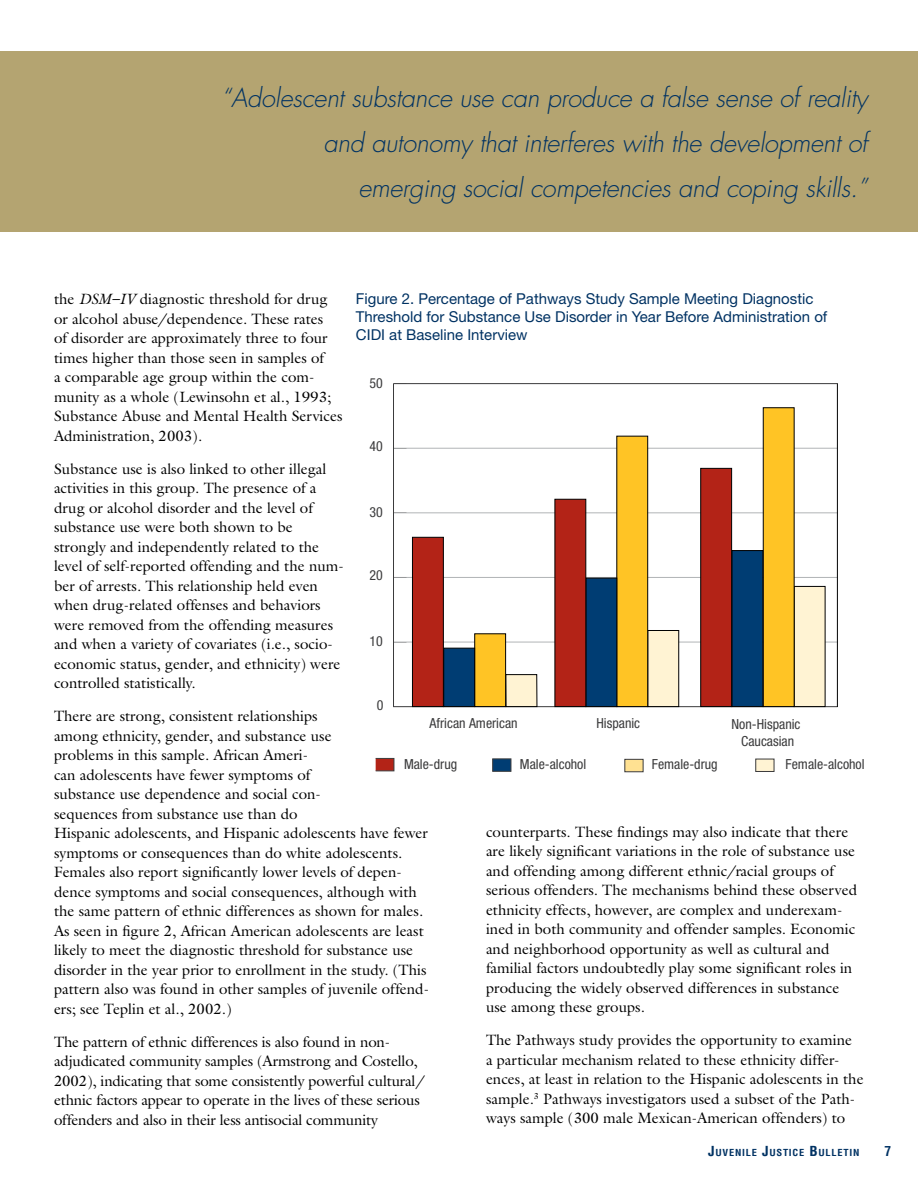
<style>
.page{position:relative;width:918px;height:1188px;background:#fff}
.page>*{position:absolute;margin:0;border:0;box-sizing:border-box;transform-origin:0 0}
.t1{font:italic 300 25.5px/45px "Futura Std";letter-spacing:-.01em;color:#003263;text-align:right}
.t2{font:15px/19.5px "Galliard Std";color:#000}
.t3{font:15px "Helvetica Neue LT Std";color:#003263}
.t4{font:condensed 13.95px/16.6px "Helvetica Neue LT Std";color:#3b3b3c;text-align:center}
.t5{font:700 condensed 13.5px "Helvetica LT Std";color:#003263}
.t6{font:700 condensed 9.45px "Helvetica LT Std";letter-spacing:.07em;color:#003263;scale:1.1 1}
.s1{font-style:italic}
.s2{font-size:13.5px}
</style>
<div class="page">
<div style="left:0;top:51px;width:918px;height:181px;background:#b4a471"></div>
<div style="left:375px;top:758px;width:19px;height:13px;background:#b32317;border:1px solid #3b3b3c"></div>
<div style="left:492px;top:758px;width:19px;height:14px;background:#003d73;border:1px solid #3b3b3c"></div>
<div style="left:624px;top:759px;width:20px;height:13px;background:#ffe192;border:1px solid #3b3b3c"></div>
<div style="left:755px;top:759px;width:19px;height:13px;background:#fff3d3;border:1px solid #3b3b3c"></div>
<hr style="left:394px;top:642px;width:444px;height:1px;background:#b1b4b6">
<hr style="left:394px;top:577px;width:443px;height:1px;background:#b1b4b6">
<hr style="left:394px;top:448px;width:444px;height:1px;background:#b1b4b6">
<hr style="left:394px;top:512px;width:443px;height:1px;background:#b1b4b6">
<hr style="left:393px;top:706px;width:445px;height:1px;background:#3b3b3c">
<hr style="left:837px;top:383px;width:1px;height:324px;background:#000">
<hr style="left:393px;top:384px;width:1px;height:323px;background:#3b3b3c">
<hr style="left:394px;top:383px;width:444px;height:1px;background:#3b3b3c">
<div style="left:506px;top:675px;width:31px;height:32px;background:#fff3d3"></div>
<div style="left:505px;top:674px;width:32px;height:33px;border:1px solid #000"></div>
<div style="left:647px;top:630px;width:32px;height:77px;background:#fff3d3;border:1px solid #000"></div>
<div style="left:794px;top:586px;width:32px;height:121px;background:#fff3d3"></div>
<div style="left:474px;top:633px;width:32px;height:74px;background:#ffc425;border:1px solid #000"></div>
<div style="left:616px;top:436px;width:32px;height:271px;background:#ffc425;border:1px solid #000"></div>
<div style="left:763px;top:407px;width:32px;height:300px;background:#ffc425;border:1px solid #000"></div>
<div style="left:443px;top:648px;width:32px;height:59px;background:#003d73;border:1px solid #000"></div>
<div style="left:585px;top:578px;width:32px;height:129px;background:#003d73;border:1px solid #000"></div>
<div style="left:731px;top:550px;width:32px;height:157px;background:#003d73;border:1px solid #000"></div>
<div style="left:412px;top:537px;width:32px;height:170px;background:#b32317;border:1px solid #000"></div>
<div style="left:554px;top:499px;width:32px;height:208px;background:#b32317;border:1px solid #000"></div>
<div style="left:700px;top:468px;width:32px;height:239px;background:#b32317;border:1px solid #000"></div>
<h2 class="t1" style="left:221px;top:76px;width:648px">“Adolescent substance use can produce a false sense of reality and autonomy that interferes with the development of emerging social competencies and coping skills.”</h2>
<p class="t2" style="left:54px;top:289px;width:275px">the <span class="s1">DSM–IV</span> diagnostic threshold for drug</p>
<p class="t3" style="left:356px;top:290px;width:459px">Figure 2. Percentage of Pathways Study Sample Meeting Diagnostic</p>
<p class="t2" style="left:54px;top:309px;width:271px">or alcohol abuse/dependence. These rates</p>
<p class="t3" style="left:356px;top:308px;width:473px">Threshold for Substance Use Disorder in Year Before Administration of</p>
<p class="t2" style="left:54px;top:328px;width:275px">of disorder are approximately three to four</p>
<p class="t3" style="left:356px;top:326px;width:173px">CIDI at Baseline Interview</p>
<p class="t2" style="left:54px;top:348px;width:272px">times higher than those seen in samples of a comparable age group within the com-</p>
<p class="t4" style="left:369px;top:374px;width:15px">50</p>
<p class="t2" style="left:54px;top:387px;width:290px">munity as a whole (Lewinsohn et al., 1993;<br>Substance Abuse and Mental Health Services<br>Administration, 2003).</p>
<p class="t2" style="left:54px;top:459px;width:274px">Substance use is also linked to other illegal activities in this group. The presence of a drug or alcohol disorder and the level of</p>
<p class="t2" style="left:54px;top:517px;width:291px">substance use were both shown to be strongly and independently related to the level of self-reported offending and the num-</p>
<p class="t2" style="left:54px;top:576px;width:281px">ber of arrests. This relationship held even when drug-related offenses and behaviors were removed from the offending measures and when a variety of covariates (i.e., socio-</p>
<p class="t2" style="left:54px;top:654px;width:288px">economic status, gender, and ethnicity) were controlled statistically.</p>
<p class="t4" style="left:369px;top:437px;width:15px">40</p>
<p class="t4" style="left:369px;top:504px;width:15px">30</p>
<p class="t4" style="left:369px;top:567px;width:15px">20</p>
<p class="t4" style="left:369px;top:633px;width:15px">10</p>
<p class="t4" style="left:377px;top:697px;width:8px">0</p>
<p class="t2" style="left:54px;top:706px;width:279px">There are strong, consistent relationships among ethnicity, gender, and substance use problems in this sample. African Ameri-</p>
<p class="t4" style="left:430px;top:714px;width:90px">African American</p>
<p class="t4" style="left:596px;top:715px;width:45px">Hispanic</p>
<p class="t4" style="left:732px;top:716px;width:70px">Non-Hispanic<br>Caucasian</p>
<p class="t4" style="left:404px;top:756px;width:55px">Male-drug</p>
<p class="t4" style="left:520px;top:756px;width:68px">Male-alcohol</p>
<p class="t4" style="left:652px;top:756px;width:67px">Female-drug</p>
<p class="t4" style="left:786px;top:756px;width:80px">Female-alcohol</p>
<p class="t2" style="left:54px;top:765px;width:377px">can adolescents have fewer symptoms of<br>substance use dependence and social con-<br>sequences from substance use than do<br>Hispanic adolescents, and Hispanic adolescents have fewer symptoms or consequences than do white adolescents.<br>Females also report significantly lower levels of depen&shy;dence symptoms and social consequences, although with the same pattern of ethnic differences as shown for males.<br>As seen in figure 2, African American adolescents are least likely to meet the diagnostic threshold for substance use disorder in the year prior to enrollment in the study. (This pattern also was found in other samples of juvenile offend&shy;ers; see Teplin et al., 2002.)</p>
<p class="t2" style="left:54px;top:1032px;width:373px">The pattern of ethnic differences is also found in non&shy;adjudicated community samples (Armstrong and Costello, 2002), indicating that some consistently powerful cultural/ ethnic factors appear to operate in the lives of these serious offenders and also in their less antisocial community</p>
<p class="t2" style="left:486px;top:822px;width:373px">counterparts. These findings may also indicate that there are likely significant variations in the role of substance use and offending among different ethnic/racial groups of serious offenders. The mechanisms behind these observed ethnicity effects, however, are complex and underexam&shy;ined in both community and offender samples. Economic and neighborhood opportunity as well as cultural and familial factors undoubtedly play some significant roles in producing the widely observed differences in substance use among these groups.</p>
<p class="t2" style="left:486px;top:1030px;width:379px">The Pathways study provides the opportunity to examine<br>a particular mechanism related to these ethnicity differ&shy;ences, at least in relation to the Hispanic adolescents in the sample.<sup>3</sup> Pathways investigators used a subset of the Path&shy;ways sample (300 male Mexican-American offenders) to</p>
<p class="t6" style="left:708px;top:1146px;width:139px"><span class="s2">J</span>UVENILE <span class="s2">J</span>USTICE <span class="s2">B</span>ULLETIN</p>
<p class="t5" style="left:884px;top:1142px;width:8px">7</p>
</div>
